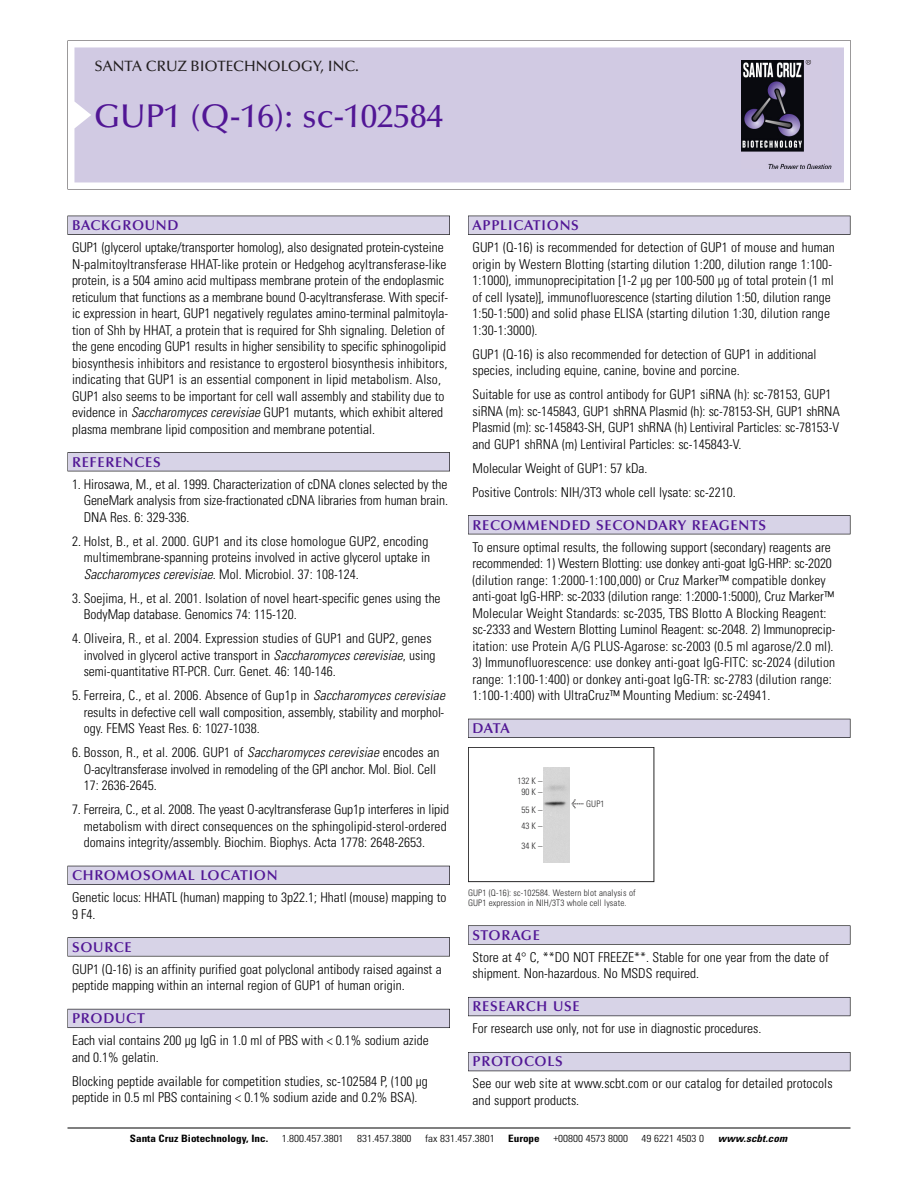
<style>
.page{position:relative;width:918px;height:1188px;background:#fff}
.page>*{position:absolute;margin:0;border:0;box-sizing:border-box;transform-origin:0 0}
.t1{font:500 33px "Optima";color:#511695}
.t2{font:500 15px "Optima";color:#231f20}
.t3{font:600 14.25px "Optima";letter-spacing:.05em;color:#511695}
.t4{font:300 condensed 13.5px/16.5px "Univers";color:#000}
.t5{font:300 condensed 10.2px "Univers";color:#000;scale:1.1 1}
.t6{font:700 condensed 10.2px "Univers";color:#000;scale:1.1 1}
.t7{font:italic 700 condensed 10.2px "Univers";letter-spacing:.005em;color:#000;scale:1.1 1}
.t8{font:9px/10.5px "Univers Condensed Light+ESHIJU";letter-spacing:.015em;color:#272627}
.s1{font-style:italic}
.s2{font-family:"Meta Plus Book Roman+ELNUBK";font-size:10.5px}
</style>
<div class="page">
<svg style="left:68px;top:40px;width:783px;height:149px"></svg>
<div style="left:74px;top:47px;width:770px;height:135px;background:#d1cae3"></div>
<img style="left:741px;top:60px;width:90px;height:108px">
<div style="left:68px;top:216px;width:382px;height:19px;background:#525155"></div>
<div style="left:68px;top:216px;width:381px;height:18px;background:#d7d3e7"></div>
<div style="left:68px;top:452px;width:382px;height:19px;background:#525155"></div>
<div style="left:68px;top:453px;width:381px;height:18px;background:#d7d3e7"></div>
<div style="left:68px;top:866px;width:382px;height:19px;background:#525158"></div>
<div style="left:68px;top:866px;width:381px;height:18px;background:#d7d3e7"></div>
<div style="left:68px;top:937px;width:382px;height:19px;background:#575759"></div>
<div style="left:68px;top:938px;width:381px;height:18px;background:#d7d3e7"></div>
<div style="left:68px;top:1009px;width:382px;height:19px;background:#5b5a62"></div>
<div style="left:68px;top:1009px;width:381px;height:18px;background:#d7d3e7"></div>
<div style="left:468px;top:216px;width:382px;height:19px;background:#525155"></div>
<div style="left:468px;top:216px;width:382px;height:18px;background:#d7d3e7"></div>
<div style="left:468px;top:515px;width:382px;height:19px;background:#525155"></div>
<div style="left:468px;top:516px;width:382px;height:18px;background:#d7d3e7"></div>
<div style="left:468px;top:719px;width:382px;height:19px;background:#525158"></div>
<div style="left:468px;top:719px;width:382px;height:18px;background:#d7d3e7"></div>
<div style="left:468px;top:925px;width:382px;height:20px;background:#666"></div>
<div style="left:468px;top:926px;width:382px;height:18px;background:#d7d3e7"></div>
<div style="left:468px;top:997px;width:382px;height:19px;background:#5b5961"></div>
<div style="left:468px;top:998px;width:382px;height:18px;background:#d7d3e7"></div>
<div style="left:468px;top:1052px;width:382px;height:19px;background:#535259"></div>
<div style="left:468px;top:1053px;width:382px;height:18px;background:#d7d3e7"></div>
<hr style="left:68px;top:1128px;width:782px;height:1px;background:#000">
<div style="left:468px;top:747px;width:186px;height:135px;border:1px solid #272627"></div>
<img style="left:544px;top:767px;width:25px;height:95px">
<p class="t2" style="left:94px;top:61px;width:266px">SANTA CRUZ BIOTECHNOLOGY, INC.</p>
<h1 class="t1" style="left:94px;top:103px;width:350px">GUP1 (Q-16): sc-102584</h1>
<p class="t3" style="left:72px;top:219px;width:108px">BACKGROUND</p>
<p class="t4" style="left:72px;top:240px;width:378px">GUP1 (glycerol uptake/transporter homolog), also designated protein-cysteine N-palmitoyltransferase HHAT-like protein or Hedgehog acyltransferase-like protein, is a 504 amino acid multipass membrane protein of the endoplasmic reticulum that functions as a membrane bound O-acyltransferase. With specif&shy;ic expression in heart, GUP1 negatively regulates amino-terminal palmitoyla&shy;tion of Shh by HHAT, a protein that is required for Shh signaling. Deletion of the gene encoding GUP1 results in higher sensibility to specific sphinogolipid biosynthesis inhibitors and resistance to ergosterol biosynthesis inhibitors, indicating that GUP1 is an essential component in lipid metabolism. Also, GUP1 also seems to be important for cell wall assembly and stability due to evidence in <span class="s1">Saccharomyces cerevisiae</span> GUP1 mutants, which exhibit altered plasma membrane lipid composition and membrane potential.</p>
<p class="t3" style="left:72px;top:456px;width:90px">REFERENCES</p>
<p class="t4" style="left:84px;top:477px;width:366px;text-align:justify;text-indent:-12px">1. Hirosawa, M., et al. 1999. Characterization of cDNA clones selected by the GeneMark analysis from size-fractionated cDNA libraries from human brain.<br>DNA Res. 6: 329-336.</p>
<p class="t4" style="left:84px;top:534px;width:348px;text-indent:-12px">2. Holst, B., et al. 2000. GUP1 and its close homologue GUP2, encoding multimembrane-spanning proteins involved in active glycerol uptake in<br><span class="s1">Saccharomyces cerevisiae</span>. Mol. Microbiol. 37: 108-124.</p>
<p class="t4" style="left:84px;top:591px;width:358px;text-indent:-12px">3. Soejima, H., et al. 2001. Isolation of novel heart-specific genes using the<br>BodyMap database. Genomics 74: 115-120.</p>
<p class="t4" style="left:84px;top:631px;width:353px;text-indent:-12px">4. Oliveira, R., et al. 2004. Expression studies of GUP1 and GUP2, genes involved in glycerol active transport in <span class="s1">Saccharomyces cerevisiae</span>, using semi-quantitative RT-PCR. Curr. Genet. 46: 140-146.</p>
<p class="t4" style="left:84px;top:688px;width:363px;text-align:justify;text-indent:-12px">5. Ferreira, C., et al. 2006. Absence of Gup1p in <span class="s1">Saccharomyces cerevisiae </span>results in defective cell wall composition, assembly, stability and morphol&shy;ogy. FEMS Yeast Res. 6: 1027-1038.</p>
<p class="t4" style="left:84px;top:745px;width:357px;text-indent:-12px">6. Bosson, R., et al. 2006. GUP1 of <span class="s1">Saccharomyces cerevisiae</span> encodes an<br>O-acyltransferase involved in remodeling of the GPI anchor. Mol. Biol. Cell<br>17: 2636-2645.</p>
<p class="t4" style="left:84px;top:802px;width:367px;text-indent:-12px">7. Ferreira, C., et al. 2008. The yeast O-acyltransferase Gup1p interferes in lipid metabolism with direct consequences on the sphingolipid-sterol-ordered domains integrity/assembly. Biochim. Biophys. Acta 1778: 2648-2653.</p>
<p class="t3" style="left:72px;top:870px;width:207px">CHROMOSOMAL LOCATION</p>
<p class="t4" style="left:72px;top:890px;width:376px">Genetic locus: HHATL (human) mapping to 3p22.1; Hhatl (mouse) mapping to<br>9 F4.</p>
<p class="t3" style="left:72px;top:941px;width:61px">SOURCE</p>
<p class="t4" style="left:72px;top:962px;width:371px">GUP1 (Q-16) is an affinity purified goat polyclonal antibody raised against a peptide mapping within an internal region of GUP1 of human origin.</p>
<p class="t3" style="left:72px;top:1013px;width:74px">PRODUCT</p>
<p class="t4" style="left:72px;top:1033px;width:358px">Each vial contains 200 µg IgG in 1.0 ml of PBS with &lt; 0.1% sodium azide and 0.1% gelatin.</p>
<p class="t4" style="left:72px;top:1074px;width:357px">Blocking peptide available for competition studies, sc-102584 P, (100 µg peptide in 0.5 ml PBS containing &lt; 0.1% sodium azide and 0.2% BSA).</p>
<p class="t3" style="left:473px;top:219px;width:108px">APPLICATIONS</p>
<p class="t4" style="left:473px;top:240px;width:364px">GUP1 (Q-16) is recommended for detection of GUP1 of mouse and human origin by Western Blotting (starting dilution 1:200, dilution range 1:100- 1:1000), immunoprecipitation [1-2 µg per 100-500 µg of total protein (1 ml of cell lysate)], immunofluorescence (starting dilution 1:50, dilution range 1:50-1:500) and solid phase ELISA (starting dilution 1:30, dilution range 1:30-1:3000).</p>
<p class="t4" style="left:473px;top:347px;width:346px">GUP1 (Q-16) is also recommended for detection of GUP1 in additional species, including equine, canine, bovine and porcine.</p>
<p class="t4" style="left:473px;top:387px;width:369px">Suitable for use as control antibody for GUP1 siRNA (h): sc-78153, GUP1 siRNA (m): sc-145843, GUP1 shRNA Plasmid (h): sc-78153-SH, GUP1 shRNA Plasmid (m): sc-145843-SH, GUP1 shRNA (h) Lentiviral Particles: sc-78153-V and GUP1 shRNA (m) Lentiviral Particles: sc-145843-V.</p>
<p class="t4" style="left:473px;top:457px;width:265px;line-height:24px">Molecular Weight of GUP1: 57 kDa.<br>Positive Controls: NIH/3T3 whole cell lysate: sc-2210.</p>
<p class="t3" style="left:473px;top:519px;width:295px">RECOMMENDED SECONDARY REAGENTS</p>
<p class="t4" style="left:473px;top:540px;width:364px">To ensure optimal results, the following support (secondary) reagents are recommended: 1) Western Blotting: use donkey anti-goat IgG-HRP: sc-2020 (dilution range: 1:2000-1:100,000) or Cruz Marker™ compatible donkey anti-goat IgG-HRP: sc-2033 (dilution range: 1:2000-1:5000), Cruz Marker™ Molecular Weight Standards: sc-2035, TBS Blotto A Blocking Reagent: sc-2333 and Western Blotting Luminol Reagent: sc-2048. 2) Immunoprecip&shy;itation: use Protein A/G PLUS-Agarose: sc-2003 (0.5 ml agarose/2.0 ml).</p>
<p class="t4" style="left:473px;top:655px;width:364px">3) Immunofluorescence: use donkey anti-goat IgG-FITC: sc-2024 (dilution range: 1:100-1:400) or donkey anti-goat IgG-TR: sc-2783 (dilution range:<br>1:100-1:400) with UltraCruz™ Mounting Medium: sc-24941.</p>
<p class="t3" style="left:473px;top:723px;width:39px">DATA</p>
<p class="t8" style="left:518px;top:776px;width:26px;line-height:10.9px;text-align:center">132 K –<br>90K–</p>
<p class="t8" style="left:522px;top:803px;width:22px;line-height:15.3px">55K–<br>43K–</p>
<p class="t8" style="left:522px;top:841px;width:22px">34K–</p>
<p class="t8" style="left:572px;top:800px;width:35px"><span class="s2">&lt;</span> GUP1</p>
<p class="t8" style="left:468px;top:888px;width:169px">GUP1 (Q-16): sc-102584. Western blot analysis of<br>GUP1 expression in NIH/3T3 whole cell lysate.</p>
<p class="t3" style="left:473px;top:929px;width:69px">STORAGE</p>
<p class="t4" style="left:473px;top:950px;width:358px">Store at 4° C, **DO NOT FREEZE**. Stable for one year from the date of shipment. Non-hazardous. No MSDS required.</p>
<p class="t3" style="left:473px;top:1001px;width:109px">RESEARCH USE</p>
<p class="t4" style="left:473px;top:1022px;width:290px">For research use only, not for use in diagnostic procedures.</p>
<p class="t3" style="left:473px;top:1056px;width:92px">PROTOCOLS</p>
<p class="t4" style="left:473px;top:1077px;width:362px">See our web site at www.scbt.com or our catalog for detailed protocols and support products.</p>
<p class="t6" style="left:130px;top:1135px;width:127px">Santa Cruz Biotechnology, Inc.</p>
<p class="t5" style="left:282px;top:1135px;width:58px">1.800.457.3801</p>
<p class="t5" style="left:357px;top:1135px;width:51px">831.457.3800</p>
<p class="t5" style="left:425px;top:1135px;width:65px">fax 831.457.3801</p>
<p class="t6" style="left:508px;top:1135px;width:30px">Europe</p>
<p class="t5" style="left:553px;top:1135px;width:69px">+00800 4573 8000</p>
<p class="t5" style="left:642px;top:1135px;width:58px">49 6221 4503 0</p>
<p class="t7" style="left:718px;top:1135px;width:64px">www.scbt.com</p>
</div>
